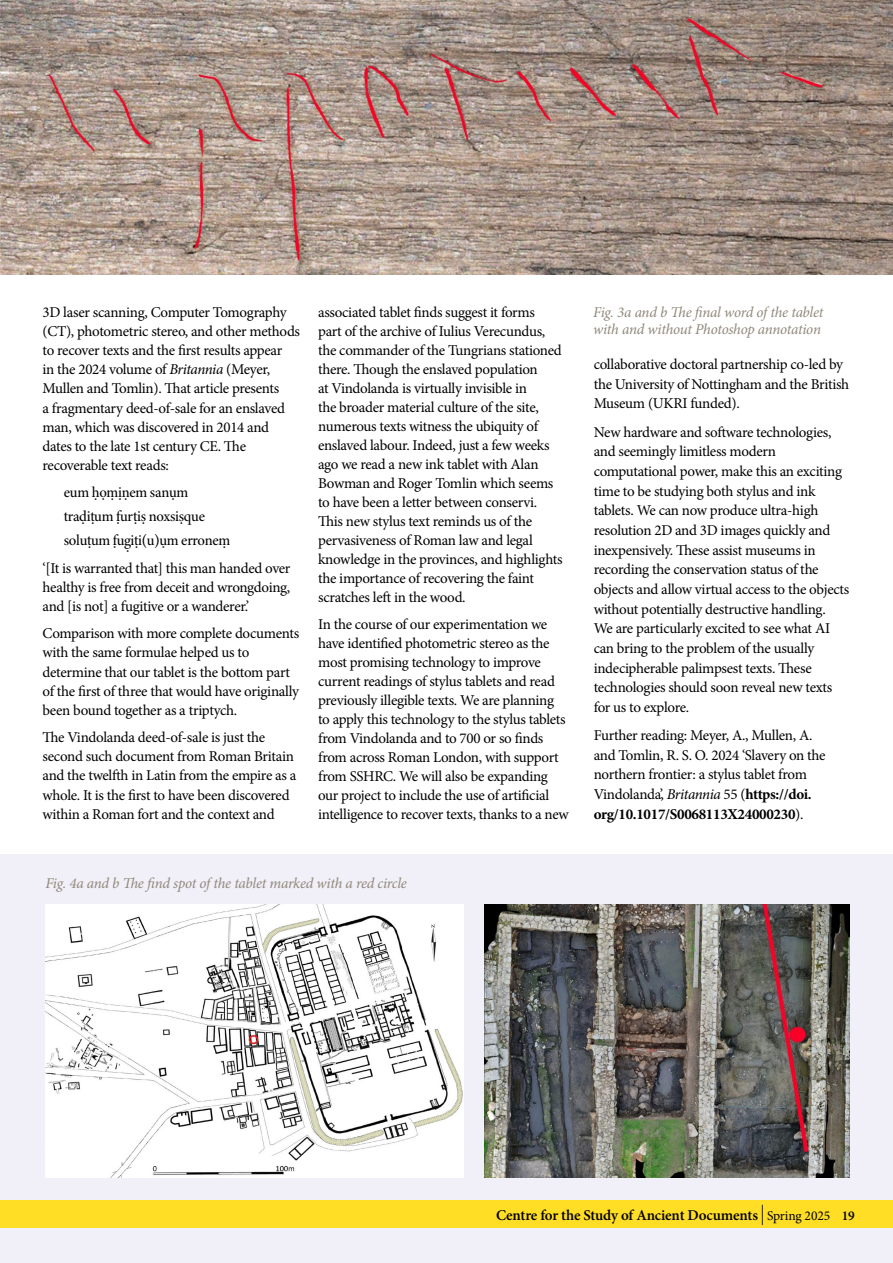
<style>
.page{position:relative;width:893px;height:1263px;background:#fff}
.page>*{position:absolute;margin:0;border:0;box-sizing:border-box;transform-origin:0 0}
.Body_text{font:15px/18.9px "Minion Pro";letter-spacing:-.02em;color:#000}
.t1{font:italic 15px/17.2px "Minion Pro";letter-spacing:-.02em;color:#90887b}
.Body_text-2{font:500 15px "Minion 3 Subhead";letter-spacing:-.02em;color:#000}
.t2{font:600 15px "Minion Pro";letter-spacing:-.01em;color:#000}
.s1{font-style:italic}
.s2{font-weight:700}
.s3{font-weight:400;font-size:20.25px}
.s4{font-weight:400;font-size:13.5px}
.s5{font-size:13.5px}
</style>
<div class="page">
<img style="left:1px;top:0;width:892px;height:274px">
<div style="left:0;top:855px;width:893px;height:408px;background:#f1eff7"></div>
<img style="left:45px;top:904px;width:418px;height:274px">
<img style="left:484px;top:904px;width:365px;height:274px">
<div style="left:0;top:1200px;width:893px;height:28px;background:#ffde25"></div>
<p class="Body_text" style="left:43px;top:303px;width:259px">3D laser scanning, Computer Tomography (CT), photometric stereo, and other methods to recover texts and the first results appear<br>in the 2024 volume of <span class="s1">Britannia</span> (Meyer, Mullen and Tomlin). That article presents<br>a fragmentary deed-of-sale for an enslaved man, which was discovered in 2014 and dates to the late 1st century CE. The recoverable text reads:</p>
<p class="Body_text-2" style="left:64px;top:482px;width:126px">eum ḥọṃịṇem sanụm</p>
<p class="Body_text-2" style="left:64px;top:506px;width:143px">traḍiṭum f̣urṭiṣ noxsiṣque</p>
<p class="Body_text-2" style="left:64px;top:530px;width:168px">soluṭum f̣ug̣iṭi(u)ụm erroneṃ</p>
<p class="Body_text" style="left:43px;top:558px;width:249px;text-align:justify">‘[It is warranted that] this man handed over healthy is free from deceit and wrongdoing, and [is not] a fugitive or a wanderer.’</p>
<p class="Body_text" style="left:43px;top:624px;width:258px">Comparison with more complete documents with the same formulae helped us to determine that our tablet is the bottom part of the first of three that would have originally been bound together as a triptych.</p>
<p class="Body_text" style="left:43px;top:728px;width:255px">The Vindolanda deed-of-sale is just the second such document from Roman Britain and the twelfth in Latin from the empire as a whole. It is the first to have been discovered within a Roman fort and the context and</p>
<p class="Body_text" style="left:318px;top:303px;width:246px">associated tablet finds suggest it forms<br>part of the archive of Iulius Verecundus, the commander of the Tungrians stationed there. Though the enslaved population<br>at Vindolanda is virtually invisible in<br>the broader material culture of the site, numerous texts witness the ubiquity of enslaved labour. Indeed, just a few weeks ago we read a new ink tablet with Alan Bowman and Roger Tomlin which seems to have been a letter between conservi.<br>This new stylus text reminds us of the pervasiveness of Roman law and legal knowledge in the provinces, and highlights the importance of recovering the faint scratches left in the wood.</p>
<p class="Body_text" style="left:318px;top:615px;width:252px">In the course of our experimentation we have identified photometric stereo as the most promising technology to improve current readings of stylus tablets and read previously illegible texts. We are planning to apply this technology to the stylus tablets from Vindolanda and to 700 or so finds from across Roman London, with support from SSHRC. We will also be expanding our project to include the use of artificial intelligence to recover texts, thanks to a new</p>
<p class="t1" style="left:45px;top:875px;width:363px">Fig. 4a and b The find spot of the tablet marked with a red circle</p>
<p class="t1" style="left:593px;top:304px;width:232px">Fig. 3a and b The final word of the tablet with and without Photoshop annotation</p>
<p class="Body_text" style="left:594px;top:355px;width:257px;line-height:19.6px">collaborative doctoral partnership co-led by the University of Nottingham and the British<br>Museum (UKRI funded).</p>
<p class="Body_text" style="left:594px;top:422px;width:257px;line-height:19.6px">New hardware and software technologies, and seemingly limitless modern computational power, make this an exciting time to be studying both stylus and ink tablets. We can now produce ultra-high resolution 2D and 3D images quickly and inexpensively. These assist museums in recording the conservation status of the objects and allow virtual access to the objects without potentially destructive handling.<br>We are particularly excited to see what AI can bring to the problem of the usually indecipherable palimpsest texts. These technologies should soon reveal new texts for us to explore.</p>
<p class="Body_text" style="left:594px;top:725px;width:233px;line-height:19.6px">Further reading: Meyer, A., Mullen, A. and Tomlin, R. S. O. 2024 ‘Slavery on the northern frontier: a stylus tablet from Vindolanda’, <span class="s1">Britannia</span> 55 (<span class="s2">https://doi. org/10.1017/S0068113X24000230</span>).</p>
<p class="t2" style="left:496px;top:1204px;width:360px">Centre for the Study of Ancient Documents <span class="s3">|</span> <span class="s4">Spring 2025</span> <span class="s5">19</span></p>
</div>
